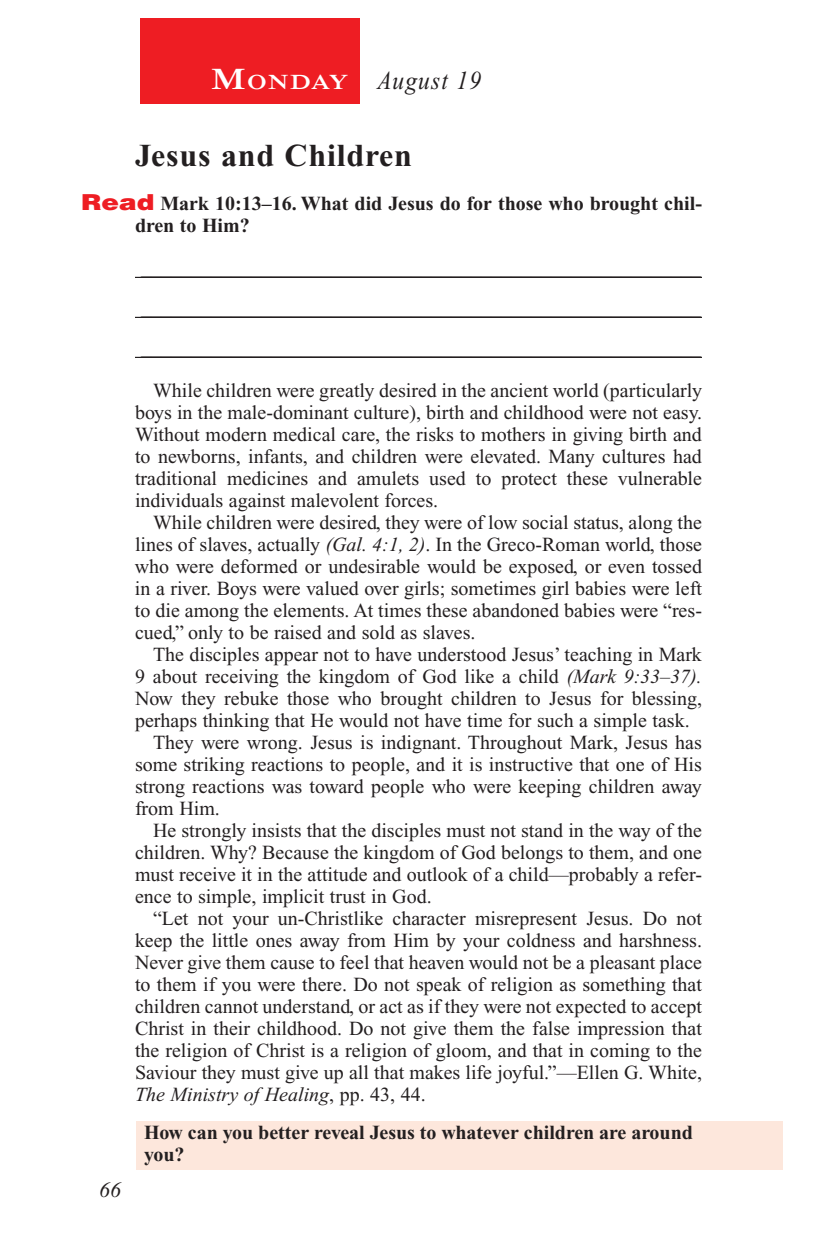
<style>
.page{position:relative;width:819px;height:1260px;background:#fff}
.page>*{position:absolute;margin:0;border:0;box-sizing:border-box;transform-origin:0 0}
.Head{font:700 32px "Times New Roman PS Std";letter-spacing:.025em;color:#231f20}
.Lesson_Dates{font:italic 26px "Times New Roman PS Std";letter-spacing:.05em;color:#231f20;scale:.9 1}
.t1{font:italic 22px "Times New Roman PS Std";color:#231f20}
.Daily_Header{font:600 21px "Times NRMT Std";letter-spacing:.045em;color:#fff;scale:1.1 1}
.Body{font:20px/22px "Times New Roman PS Std";color:#231f20;text-align:justify}
.Blank_Lines{font:20px "Times New Roman PS Std";color:#231f20}
.Question_NO_SB{font:700 20px/22px "Times New Roman PS Std";color:#231f20}
.x-screened_box-text{font:700 20px/22px "Times New Roman PS Std";color:#231f20}
.s1{font-size:30px}
.s2{font-family:"Helvetica LT Std";font-weight:900;font-size:22px;color:#ee1d23}
.s3{font-style:italic}
</style>
<div class="page">
<div style="left:140px;top:18px;width:220px;height:86px;background:#ee1d23"></div>
<div style="left:137px;top:1121px;width:646px;height:49px;background:#fde7dc"></div>
<hr style="left:135px;top:277px;width:567px;height:1px;background:#231f20">
<hr style="left:135px;top:317px;width:567px;height:1px;background:#231f20">
<hr style="left:135px;top:357px;width:567px;height:1px;background:#231f20">
<p class="Daily_Header" style="left:211px;top:70px;width:127px"><span class="s1">M</span>ONDAY</p>
<p class="Lesson_Dates" style="left:378px;top:66px;width:117px">August 19</p>
<p class="Head" style="left:135px;top:138px;width:278px">Jesus and Children</p>
<p class="Question_NO_SB" style="left:135px;top:193px;width:568px;text-indent:-54px"><span class="s2">Read</span> Mark 10:13–16. What did Jesus do for those who brought chil&shy;dren to Him?</p>
<p class="t1" style="left:99px;top:1178px;width:23px">66</p>
<p class="Blank_Lines" style="left:141px;top:258px;width:561px">________________________________________________________</p>
<p class="Blank_Lines" style="left:141px;top:298px;width:561px">________________________________________________________</p>
<p class="Blank_Lines" style="left:141px;top:338px;width:561px">________________________________________________________</p>
<p class="Body" style="left:135px;top:380px;width:569px;text-indent:18px">While children were greatly desired in the ancient world (particularly boys in the male-dominant culture), birth and childhood were not easy.<br>Without modern medical care, the risks to mothers in giving birth and to newborns, infants, and children were elevated. Many cultures had traditional medicines and amulets used to protect these vulnerable individuals against malevolent forces.</p>
<p class="Body" style="left:135px;top:512px;width:569px;text-indent:18px">While children were desired, they were of low social status, along the lines of slaves, actually <span class="s3">(Gal. 4:1, 2)</span>. In the Greco-Roman world, those who were deformed or undesirable would be exposed, or even tossed in a river. Boys were valued over girls; sometimes girl babies were left to die among the elements. At times these abandoned babies were “res&shy;cued,” only to be raised and sold as slaves.</p>
<p class="Body" style="left:135px;top:644px;width:569px;text-indent:18px">The disciples appear not to have understood Jesus’ teaching in Mark 9 about receiving the kingdom of God like a child <span class="s3">(Mark 9:33–37).<br></span>Now they rebuke those who brought children to Jesus for blessing, perhaps thinking that He would not have time for such a simple task.</p>
<p class="Body" style="left:135px;top:732px;width:568px;text-indent:18px">They were wrong. Jesus is indignant. Throughout Mark, Jesus has some striking reactions to people, and it is instructive that one of His strong reactions was toward people who were keeping children away from Him.</p>
<p class="Body" style="left:135px;top:820px;width:569px;text-indent:18px">He strongly insists that the disciples must not stand in the way of the children. Why? Because the kingdom of God belongs to them, and one must receive it in the attitude and outlook of a child—probably a refer&shy;ence to simple, implicit trust in God.</p>
<p class="Body" style="left:135px;top:908px;width:569px;text-indent:18px">“Let not your un-Christlike character misrepresent Jesus. Do not keep the little ones away from Him by your coldness and harshness.<br>Never give them cause to feel that heaven would not be a pleasant place to them if you were there. Do not speak of religion as something that children cannot understand, or act as if they were not expected to accept Christ in their childhood. Do not give them the false impression that the religion of Christ is a religion of gloom, and that in coming to the Saviour they must give up all that makes life joyful.”—Ellen G. White, <span class="s3">The Ministry of Healing</span>, pp. 43, 44.</p>
<p class="x-screened_box-text" style="left:144px;top:1122px;width:551px">How can you better reveal Jesus to whatever children are around you?</p>
</div>
